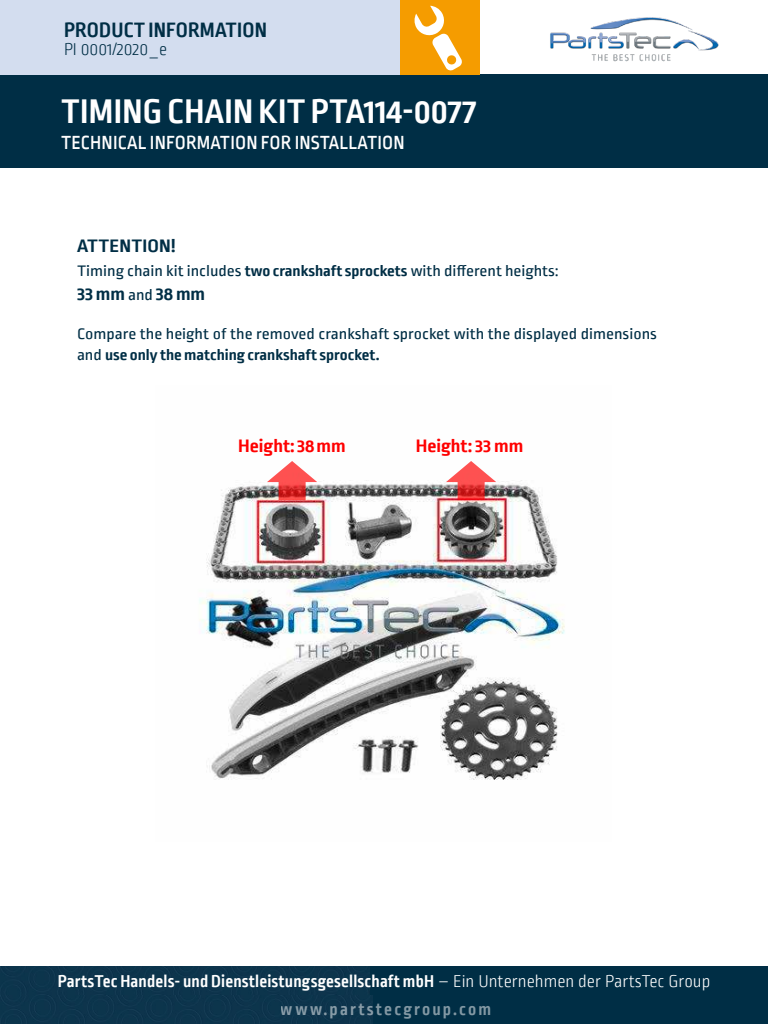
<style>
.page{position:relative;width:768px;height:1024px;background:#fff}
.page>*{position:absolute;margin:0;border:0;box-sizing:border-box;transform-origin:0 0}
.t1{font:700 36px "Ropa Sans PTT";letter-spacing:.01em;color:#fff}
.t2{font:700 21.9px "Ropa Sans PTT";letter-spacing:.01em;color:#002e45}
.t3{font:500 20px "Ropa Sans PTT";letter-spacing:.01em;color:#fff}
.t4{font:700 19px "Ropa Sans PTT";color:#f00;scale:1.1 1}
.t5{font:700 19px "Ropa Sans PTT";letter-spacing:.01em;color:#002e45;scale:1.1 1}
.t6{font:700 18.2px "Ropa Sans PTT";letter-spacing:.12em;color:#fff}
.t7{font:700 18px "Ropa Sans PTT";letter-spacing:.01em;color:#fff}
.t8{font:300 18px "Ropa Sans PTT";color:#002e45}
.t9{font:16px/21px "Ropa Sans PTT";color:#002e45;scale:1.1 1}
.s1{font-weight:700}
.s2{font-weight:400;font-size:16px}
.s3{font-weight:300}
</style>
<div class="page">
<div style="left:0;top:966px;width:768px;height:28px;background:#002e45"></div>
<div style="left:0;top:966px;width:370px;height:28px;background:#0c344c"></div>
<div style="left:0;top:996px;width:768px;height:28px;background:#002e45"></div>
<div style="left:0;top:996px;width:373px;height:28px;background:#0d344c"></div>
<div style="left:0;top:74px;width:768px;height:94px;background:#002e45"></div>
<div style="left:0;top:0;width:480px;height:74px;background:#d3ddef"></div>
<img style="left:199px;top:480px;width:366px;height:300px">
<svg style="left:267px;top:461px;width:50px;height:39px"></svg>
<svg style="left:446px;top:461px;width:50px;height:39px"></svg>
<div style="left:400px;top:0;width:80px;height:74px;background:#f59c00"></div>
<svg style="left:414px;top:6px;width:48px;height:65px"></svg>
<img style="left:550px;top:17px;width:169px;height:45px">
<h2 class="t2" style="left:64px;top:17px;width:204px">PRODUCT INFORMATION</h2>
<p class="t8" style="left:64px;top:40px;width:105px">PI 0001/2020_e</p>
<h1 class="t1" style="left:61px;top:90px;width:417px">TIMING CHAIN KIT PTA114-0077</h1>
<p class="t3" style="left:61px;top:132px;width:345px">TECHNICAL INFORMATION FOR INSTALLATION</p>
<p class="t5" style="left:77px;top:235px;width:91px">ATTENTION!</p>
<p class="t9" style="left:77px;top:261px;width:440px">Timing chain kit includes <span class="s1">two crankshaft sprockets</span> with different heights:</p>
<p class="t5" style="left:77px;top:283px;width:118px">33 mm <span class="s2">and</span> 38 mm</p>
<p class="t9" style="left:77px;top:324px;width:529px">Compare the height of the removed crankshaft sprocket with the displayed dimensions and <span class="s1">use only the matching crankshaft sprocket.</span></p>
<p class="t4" style="left:238px;top:435px;width:99px">Height: 38 mm</p>
<p class="t4" style="left:416px;top:435px;width:99px">Height: 33 mm</p>
<p class="t7" style="left:58px;top:971px;width:654px">PartsTec Handels- und Dienstleistungsgesellschaft mbH <span class="s3">– Ein Unternehmen der PartsTec Group</span></p>
<p class="t6" style="left:281px;top:999px;width:212px">www.partstecgroup.com</p>
</div>
